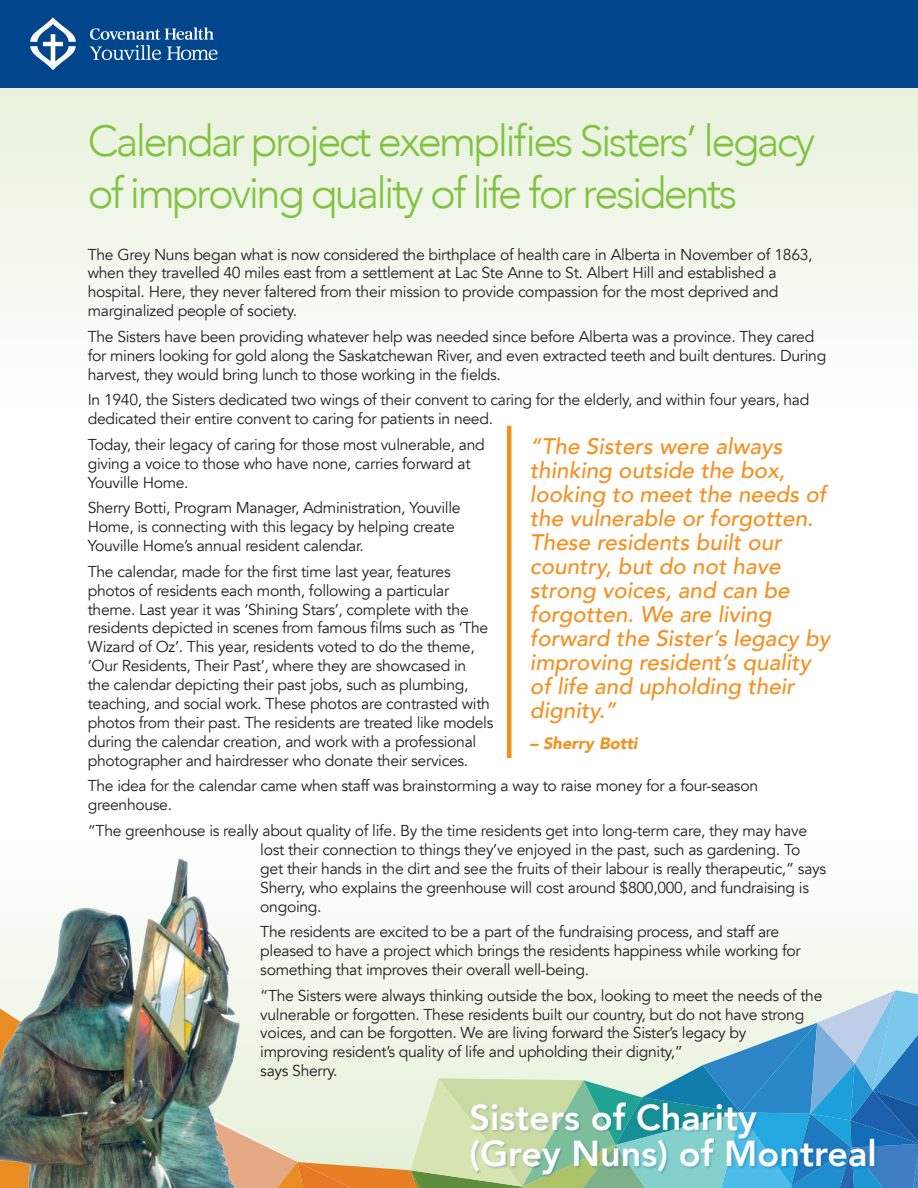
<style>
.page{position:relative;width:918px;height:1188px;background:#fff}
.page>*{position:absolute;margin:0;border:0;box-sizing:border-box;transform-origin:0 0}
.t1{font:300 43.5px/52.2px "Avenir";letter-spacing:-.06em;color:#81c340}
.t2{font:800 36px/36px "Avenir";color:#fff}
.t3{font:italic 500 22.5px/24px "Avenir";color:#f68f1e}
.t4{font:italic 900 16.5px "Avenir";color:#f68f1e}
.t5{font:15.75px/18.9px "Avenir";letter-spacing:-.02em;color:#231f20}
</style>
<div class="page">
<div style="left:0;top:840px;width:918px;height:348px;background:#f9fbf6"></div>
<svg style="left:0;top:87px;width:918px;height:232px;fill:#eff6e8"></svg>
<svg style="left:260px;top:990px;width:658px;height:198px"></svg>
<div style="left:0;top:0;width:918px;height:87px;background:#01468c"></div>
<svg style="left:90px;top:28px;width:128px;height:32px"></svg>
<svg style="left:30px;top:17px;width:46px;height:53px"></svg>
<img style="left:0;top:859px;width:260px;height:329px">
<div style="left:471px;top:1102px;width:407px;height:76px;background:#01468c;opacity:.25"></div>
<hr style="left:507px;top:426px;width:4px;height:332px;background:#f68f1e">
<p class="t1" style="left:88px;top:115px;width:729px">Calendar project exemplifies Sisters’ legacy of improving quality of life for residents</p>
<p class="t5" style="left:88px;top:245px;width:726px">The Grey Nuns began what is now considered the birthplace of health care in Alberta in November of 1863, when they travelled 40 miles east from a settlement at Lac Ste Anne to St. Albert Hill and established a hospital. Here, they never faltered from their mission to provide compassion for the most deprived and marginalized people of society.</p>
<p class="t5" style="left:88px;top:327px;width:740px">The Sisters have been providing whatever help was needed since before Alberta was a province. They cared for miners looking for gold along the Saskatchewan River, and even extracted teeth and built dentures. During harvest, they would bring lunch to those working in the fields.</p>
<p class="t5" style="left:88px;top:391px;width:723px">In 1940, the Sisters dedicated two wings of their convent to caring for the elderly, and within four years, had dedicated their entire convent to caring for patients in need.</p>
<p class="t5" style="left:88px;top:435px;width:399px">Today, their legacy of caring for those most vulnerable, and giving a voice to those who have none, carries forward at<br>Youville Home.</p>
<p class="t5" style="left:88px;top:499px;width:374px">Sherry Botti, Program Manager, Administration, Youville<br>Home, is connecting with this legacy by helping create<br>Youville Home’s annual resident calendar.</p>
<p class="t5" style="left:88px;top:562px;width:407px">The calendar, made for the first time last year, features photos of residents each month, following a particular theme. Last year it was ‘Shining Stars’, complete with the residents depicted in scenes from famous films such as ‘The Wizard of Oz’. This year, residents voted to do the theme, ‘Our Residents, Their Past’, where they are showcased in<br>the calendar depicting their past jobs, such as plumbing, teaching, and social work. These photos are contrasted with photos from their past. The residents are treated like models during the calendar creation, and work with a professional photographer and hairdresser who donate their services.</p>
<p class="t5" style="left:88px;top:777px;width:672px">The idea for the calendar came when staff was brainstorming a way to raise money for a four-season greenhouse.</p>
<p class="t5" style="left:260px;top:821px;width:567px;text-indent:-173px">“The greenhouse is really about quality of life. By the time residents get into long-term care, they may have lost their connection to things they’ve enjoyed in the past, such as gardening. To get their hands in the dirt and see the fruits of their labour is really therapeutic,” says Sherry, who explains the greenhouse will cost around $800,000, and fundraising is ongoing.</p>
<p class="t5" style="left:260px;top:923px;width:542px">The residents are excited to be a part of the fundraising process, and staff are pleased to have a project which brings the residents happiness while working for something that improves their overall well-being.</p>
<p class="t5" style="left:260px;top:986px;width:564px">“The Sisters were always thinking outside the box, looking to meet the needs of the vulnerable or forgotten. These residents built our country, but do not have strong voices, and can be forgotten. We are living forward the Sister’s legacy by<br>improving resident’s quality of life and upholding their dignity,”<br>says Sherry.</p>
<p class="t2" style="left:469px;top:1099px;width:409px">Sisters of Charity<br>(Grey Nuns) of Montreal</p>
<p class="t3" style="left:530px;top:435px;width:302px">“The Sisters were always thinking outside the box, looking to meet the needs of the vulnerable or forgotten.<br>These residents built our country, but do not have strong voices, and can be forgotten. We are living forward the Sister’s legacy by improving resident’s quality of life and upholding their dignity.”</p>
<p class="t4" style="left:530px;top:730px;width:109px">– Sherry Botti</p>
</div>
